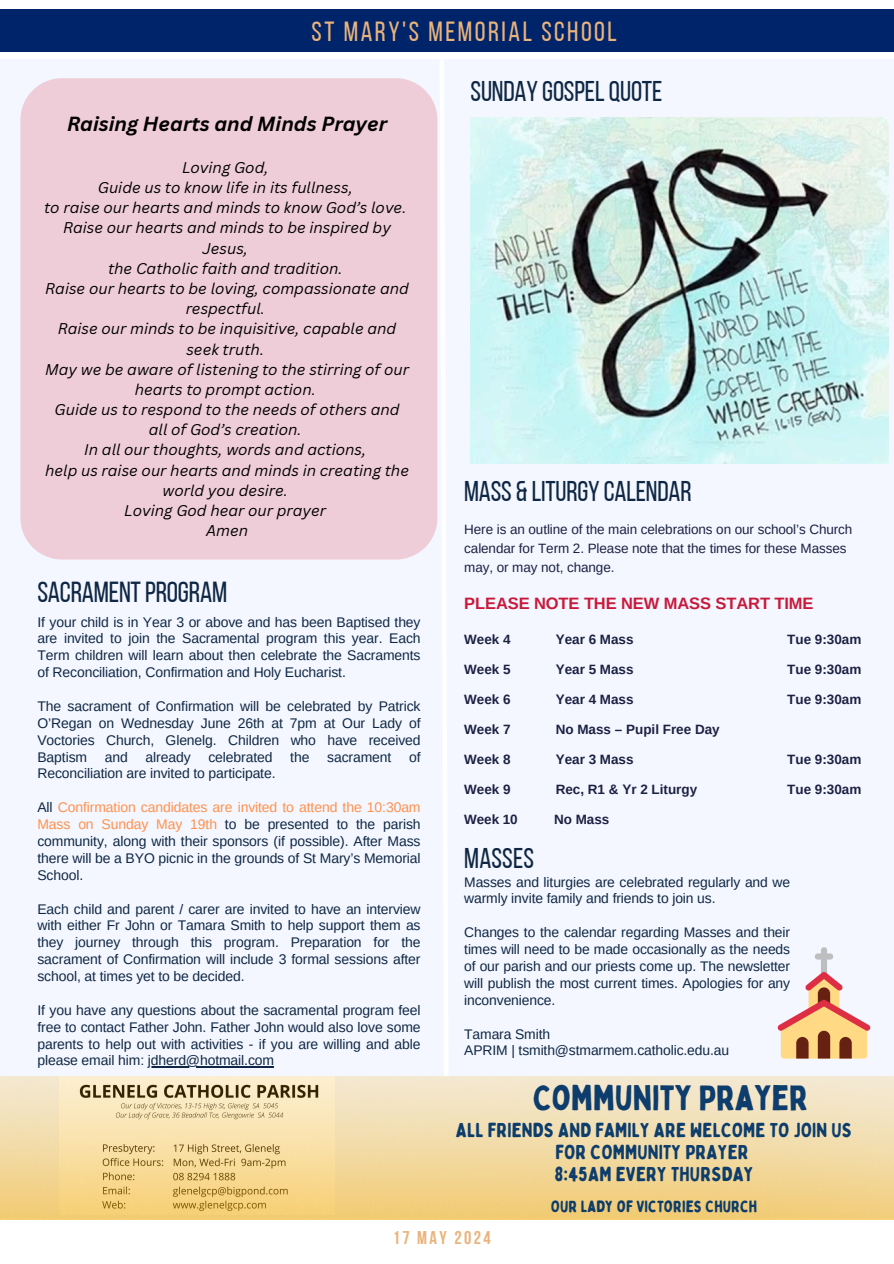
<style>
.page{position:relative;width:894px;height:1264px;background:#fff}
.page>*{position:absolute;margin:0;border:0;box-sizing:border-box;transform-origin:0 0}
.t1{font:34.65px "Bobby Jones";color:#0d3d6c}
.t2{font:28.95px "Bebas Neue";letter-spacing:-.01em;color:#0f2744}
.t3{font:28.5px "Bebas Neue";letter-spacing:-.005em;color:#0f2744}
.t4{font:27.6px "Bebas Neue";letter-spacing:.09em;color:#eab37b}
.t5{font:20.25px/22px "Bobby Jones Soft";color:#0d3d6c;text-align:center}
.t6{font:italic 700 19.95px "Canva Sans";color:#000}
.t7{font:700 18.45px "Bebas Neue";letter-spacing:.13em;color:#eab37b}
.t8{font:700 16.5px "Arimo";letter-spacing:-.005em;color:#c9193b}
.t9{font:16.35px "Bobby Jones Soft";color:#0d3d6c}
.t10{font:italic 15.15px/20.1px "Canva Sans";color:#000;text-align:center}
.t11{font:13.95px/16.8px "Arimo";letter-spacing:-.01em;color:#0f2744;text-align:justify}
.t12{font:700 13.5px "Arimo";color:#1c2143}
.t13{font:13.5px/18.9px "Arimo";letter-spacing:-.005em;color:#1c2143}
.s1{color:#ff914d}
</style>
<div class="page">
<div style="left:0;top:9px;width:893px;height:43px;background:#002469"></div>
<div style="left:0;top:60px;width:893px;height:1157px;background:#f4f7ff"></div>
<div style="left:20px;top:78px;width:412px;height:481px;background:#efcdd8"></div>
<img style="left:0;top:1076px;width:892px;height:143px">
<svg style="left:777px;top:947px;width:93px;height:111px"></svg>
<svg style="left:432px;top:59px;width:36px;height:1161px"></svg>
<img style="left:470px;top:117px;width:418px;height:346px">
<hr style="left:148px;top:1066px;width:126px;height:1px;background:#0f2744">
<p class="t4" style="left:311px;top:20px;width:307px">ST MARY'S MEMORIAL SCHOOL</p>
<h2 class="t6" style="left:67px;top:110px;width:321px">Raising Hearts and Minds Prayer</h2>
<p class="t10" style="left:182px;top:157px;width:88px">Loving God,</p>
<p class="t10" style="left:98px;top:177px;width:256px">Guide us to know life in its fullness,</p>
<p class="t10" style="left:44px;top:197px;width:363px">to raise our hearts and minds to know God’s love.</p>
<p class="t10" style="left:63px;top:217px;width:329px">Raise our hearts and minds to be inspired by<br>Jesus,</p>
<p class="t10" style="left:108px;top:258px;width:236px">the Catholic faith and tradition.</p>
<p class="t10" style="left:45px;top:278px;width:365px">Raise our hearts to be loving, compassionate and respectful.</p>
<p class="t10" style="left:58px;top:318px;width:340px">Raise our minds to be inquisitive, capable and seek truth.</p>
<p class="t10" style="left:45px;top:359px;width:365px">May we be aware of listening to the stirring of our hearts to prompt action.</p>
<p class="t10" style="left:55px;top:399px;width:346px">Guide us to respond to the needs of others and all of God’s creation.</p>
<h1 class="t10" style="left:84px;top:439px;width:283px">In all our thoughts, words and actions,</h1>
<h5 class="t10" style="left:45px;top:459px;width:365px">help us raise our hearts and minds in creating the world you desire.</h5>
<p class="t10" style="left:124px;top:500px;width:203px">Loving God hear our prayer</p>
<h4 class="t10" style="left:206px;top:520px;width:44px">Amen</h4>
<p class="t2" style="left:37px;top:580px;width:191px">SACRAMENTPROGRAM</p>
<p class="t11" style="left:37px;top:613px;width:384px">If your child is in Year 3 or above and has been Baptised they are invited to join the Sacramental program this year. Each Term children will learn about then celebrate the Sacraments of Reconciliation, Confirmation and Holy Eucharist.</p>
<p class="t11" style="left:37px;top:697px;width:384px">The sacrament of Confirmation will be celebrated by Patrick O’Regan on Wednesday June 26th at 7pm at Our Lady of Voctories Church, Glenelg. Children who have received Baptism</p>
<p class="t11" style="left:105px;top:748px;width:25px">and</p>
<p class="t11" style="left:146px;top:748px;width:47px">already</p>
<p class="t11" style="left:208px;top:748px;width:66px">celebrated</p>
<p class="t11" style="left:290px;top:748px;width:21px">the</p>
<p class="t11" style="left:327px;top:748px;width:66px">sacrament</p>
<p class="t11" style="left:409px;top:748px;width:13px">of</p>
<p class="t11" style="left:37px;top:765px;width:239px">Reconciliation are invited to participate.</p>
<p class="t11" style="left:37px;top:799px;width:384px">All <span class="s1">Confirmation candidates are invited to attend the 10:30am Mass on Sunday May 19th</span> to be presented to the parish community, along with their sponsors (if possible). After Mass there will be a BYO picnic in the grounds of St Mary’s Memorial School.</p>
<p class="t11" style="left:37px;top:900px;width:384px">Each child and parent / carer are invited to have an interview with either Fr John or Tamara Smith to help support them as they journey through this program. Preparation for the sacrament of Confirmation will include 3 formal sessions after school, at times yet to be decided.</p>
<h2 class="t11" style="left:37px;top:1001px;width:384px">If you have any questions about the sacramental program feel free to contact Father John. Father John would also love some parents to help out with activities - if you are willing and able please email him: jdherd@hotmail.com</h2>
<p class="t3" style="left:470px;top:80px;width:193px">SUNDAY GOSPEL QUOTE</p>
<h3 class="t3" style="left:464px;top:479px;width:229px">MASS &amp; LITURGY CALENDAR</h3>
<p class="t13" style="left:464px;top:520px;width:389px">Here is an outline of the main celebrations on our school’s Church calendar for Term 2. Please note that the times for these Masses may, or may not, change.</p>
<p class="t8" style="left:464px;top:594px;width:351px">PLEASE NOTE THE NEW MASS START TIME</p>
<p class="t12" style="left:464px;top:632px;width:48px">Week 4</p>
<p class="t12" style="left:555px;top:632px;width:79px">Year 6 Mass</p>
<p class="t12" style="left:787px;top:632px;width:76px">Tue 9:30am</p>
<p class="t12" style="left:464px;top:662px;width:48px">Week 5</p>
<p class="t12" style="left:555px;top:662px;width:79px">Year 5 Mass</p>
<p class="t12" style="left:787px;top:662px;width:76px">Tue 9:30am</p>
<p class="t12" style="left:464px;top:691px;width:48px">Week 6</p>
<p class="t12" style="left:555px;top:691px;width:79px">Year 4 Mass</p>
<p class="t12" style="left:787px;top:691px;width:76px">Tue 9:30am</p>
<p class="t12" style="left:464px;top:721px;width:48px">Week 7</p>
<p class="t12" style="left:555px;top:721px;width:165px">No Mass – Pupil Free Day</p>
<p class="t12" style="left:464px;top:751px;width:48px">Week 8</p>
<p class="t12" style="left:555px;top:751px;width:79px">Year 3 Mass</p>
<p class="t12" style="left:787px;top:751px;width:76px">Tue 9:30am</p>
<p class="t12" style="left:464px;top:781px;width:48px">Week 9</p>
<p class="t12" style="left:555px;top:781px;width:143px">Rec, R1 &amp; Yr 2 Liturgy</p>
<p class="t12" style="left:787px;top:781px;width:76px">Tue 9:30am</p>
<p class="t12" style="left:464px;top:811px;width:55px">Week 10</p>
<p class="t12" style="left:554px;top:811px;width:56px">No Mass</p>
<p class="t3" style="left:464px;top:846px;width:71px">MASSES</p>
<p class="t11" style="left:464px;top:873px;width:327px">Masses and liturgies are celebrated regularly and we warmly invite family and friends to join us.</p>
<p class="t11" style="left:464px;top:924px;width:327px">Changes to the calendar regarding Masses and their times will need to be made occasionally as the needs of our parish and our priests come up. The newsletter will publish the most current times. Apologies for any inconvenience.</p>
<p class="t11" style="left:464px;top:1025px;width:87px">Tamara Smith</p>
<p class="t11" style="left:464px;top:1042px;width:266px">APRIM | tsmith@stmarmem.catholic.edu.au</p>
<p class="t1" style="left:533px;top:1076px;width:276px">COMMUNITY PRAYER</p>
<p class="t5" style="left:456px;top:1119px;width:398px">ALL FRIENDS AND FAMILY ARE WELCOME TO JOIN US<br>FOR COMMUNITY PRAYER<br>8:45AM EVERY THURSDAY</p>
<p class="t9" style="left:550px;top:1195px;width:208px">OUR LADY OF VICTORIES CHURCH</p>
<p class="t7" style="left:392px;top:1229px;width:100px">17 MAY 2024</p>
</div>
